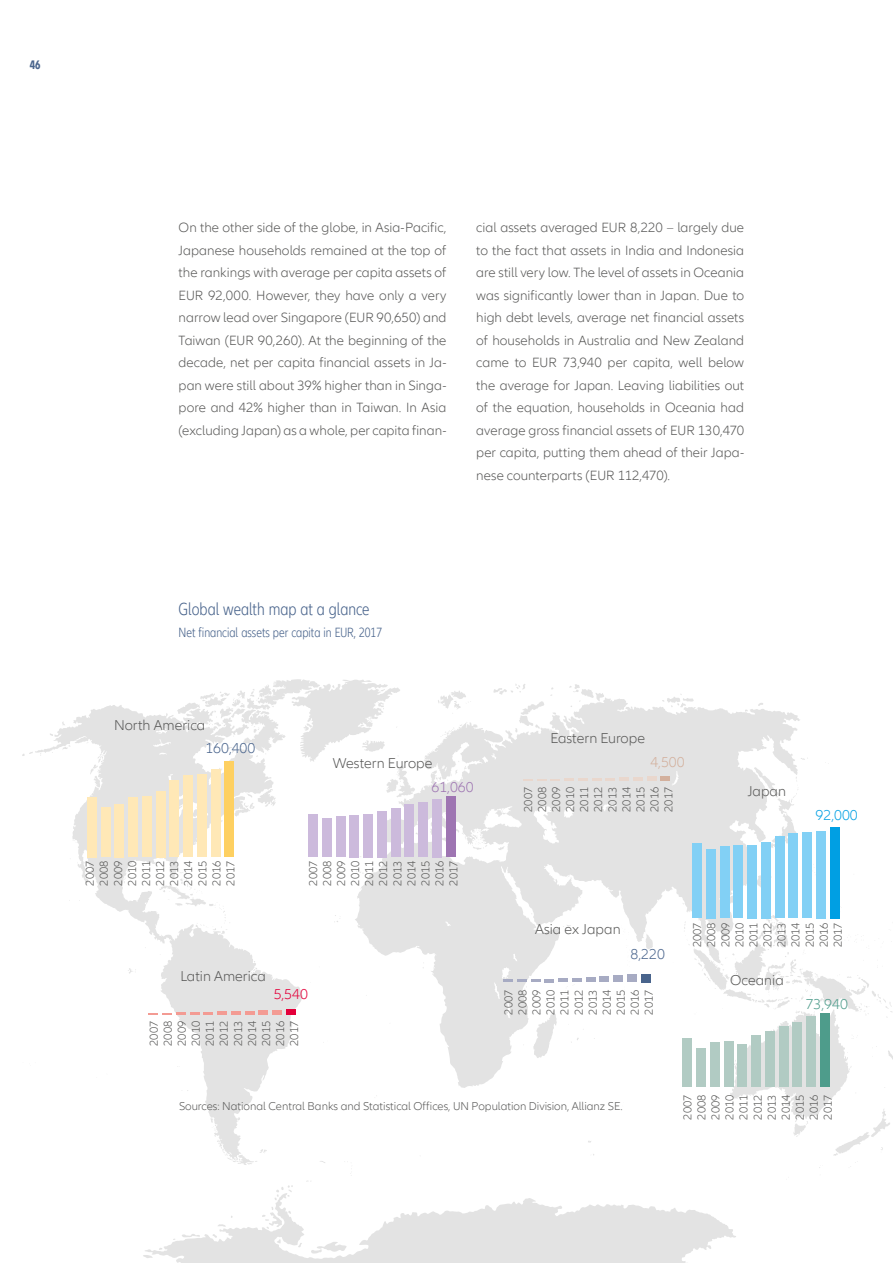
<style>
.page{position:relative;width:893px;height:1263px;background:#fff}
.page>*{position:absolute;margin:0;border:0;box-sizing:border-box;transform-origin:0 0}
.t1{font:300 condensed 18px "Allianz Neo";color:#49648c}
.t2{font:300 14.7px "Allianz Neo";color:#575756}
.t3{font:300 14.7px "Allianz Neo";color:#49648c}
.t4{font:300 14.7px "Allianz Neo";color:#9e75b2}
.t5{font:300 14.7px "Allianz Neo";color:#009fe3}
.t6{font:300 14.7px "Allianz Neo";color:#4e9c8b}
.t7{font:300 14.7px "Allianz Neo";color:#d3b09d}
.t8{font:300 14.7px "Allianz Neo";color:#e4003a}
.t9{font:300 13.8px/22.5px "Allianz Neo";color:#575756;text-align:justify}
.t10{font:300 condensed 13.8px "Allianz Neo";color:#49648c}
.t11{font:700 condensed 12.75px "Allianz Neo";color:#49648c}
.t12{font:300 11.7px/14.1px "Allianz Neo";color:#575756;text-align:justify}
</style>
<div class="page">
<svg style="left:23px;top:679px;width:870px;height:584px"></svg>
<div style="left:87px;top:797px;width:10px;height:60px;background:#ffe8b6"></div>
<div style="left:101px;top:808px;width:10px;height:49px;background:#ffe8b6"></div>
<div style="left:114px;top:804px;width:10px;height:53px;background:#ffe8b6"></div>
<div style="left:128px;top:797px;width:10px;height:60px;background:#ffe8b6"></div>
<div style="left:142px;top:797px;width:10px;height:60px;background:#ffe8b6"></div>
<div style="left:156px;top:791px;width:10px;height:66px;background:#ffe8b6"></div>
<div style="left:169px;top:780px;width:10px;height:77px;background:#ffe8b6"></div>
<div style="left:183px;top:775px;width:10px;height:82px;background:#ffe8b6"></div>
<div style="left:197px;top:774px;width:10px;height:83px;background:#ffe8b6"></div>
<div style="left:211px;top:769px;width:10px;height:88px;background:#ffe8b6"></div>
<div style="left:224px;top:762px;width:10px;height:95px;background:#fed061"></div>
<div style="left:308px;top:815px;width:10px;height:42px;background:#ccbadc"></div>
<div style="left:322px;top:819px;width:10px;height:38px;background:#ccbadc"></div>
<div style="left:336px;top:816px;width:9px;height:41px;background:#ccbadc"></div>
<div style="left:349px;top:815px;width:10px;height:42px;background:#ccbadc"></div>
<div style="left:363px;top:814px;width:10px;height:43px;background:#ccbadc"></div>
<div style="left:377px;top:811px;width:10px;height:46px;background:#ccbadc"></div>
<div style="left:391px;top:809px;width:9px;height:48px;background:#ccbadc"></div>
<div style="left:404px;top:804px;width:10px;height:53px;background:#ccbadc"></div>
<div style="left:418px;top:802px;width:10px;height:55px;background:#ccbadc"></div>
<div style="left:432px;top:799px;width:10px;height:58px;background:#ccbadc"></div>
<div style="left:446px;top:797px;width:9px;height:60px;background:#9e75b2"></div>
<svg style="left:523px;top:778px;width:106px;height:3px"></svg>
<hr style="left:633px;top:777px;width:10px;height:4px;background:#e9d7cd">
<hr style="left:647px;top:777px;width:10px;height:4px;background:#e9d7cd">
<div style="left:660px;top:776px;width:10px;height:5px;background:#d3b09d"></div>
<div style="left:692px;top:843px;width:10px;height:75px;background:#82d0f5"></div>
<div style="left:706px;top:849px;width:10px;height:69px;background:#82d0f5"></div>
<div style="left:720px;top:846px;width:10px;height:72px;background:#82d0f5"></div>
<div style="left:733px;top:845px;width:10px;height:73px;background:#82d0f5"></div>
<div style="left:747px;top:845px;width:10px;height:73px;background:#82d0f5"></div>
<div style="left:761px;top:842px;width:10px;height:76px;background:#82d0f5"></div>
<div style="left:775px;top:837px;width:10px;height:81px;background:#82d0f5"></div>
<div style="left:788px;top:834px;width:10px;height:84px;background:#82d0f5"></div>
<div style="left:802px;top:832px;width:10px;height:86px;background:#82d0f5"></div>
<div style="left:816px;top:831px;width:10px;height:87px;background:#82d0f5"></div>
<div style="left:830px;top:827px;width:10px;height:91px;background:#009fe3"></div>
<div style="left:682px;top:1039px;width:10px;height:48px;background:#b1cbc3"></div>
<div style="left:696px;top:1048px;width:10px;height:39px;background:#b1cbc3"></div>
<div style="left:710px;top:1042px;width:10px;height:45px;background:#b1cbc3"></div>
<div style="left:724px;top:1042px;width:9px;height:45px;background:#b1cbc3"></div>
<div style="left:737px;top:1044px;width:10px;height:43px;background:#b1cbc3"></div>
<div style="left:751px;top:1035px;width:10px;height:52px;background:#b1cbc3"></div>
<div style="left:765px;top:1032px;width:10px;height:55px;background:#b1cbc3"></div>
<div style="left:779px;top:1027px;width:9px;height:60px;background:#b1cbc3"></div>
<div style="left:792px;top:1023px;width:10px;height:64px;background:#b1cbc3"></div>
<div style="left:806px;top:1017px;width:10px;height:70px;background:#b1cbc3"></div>
<div style="left:820px;top:1013px;width:10px;height:74px;background:#4e9c8b"></div>
<svg style="left:503px;top:979px;width:65px;height:3px"></svg>
<hr style="left:572px;top:978px;width:10px;height:4px;background:#a7abc3">
<div style="left:586px;top:977px;width:10px;height:5px;background:#a7abc3"></div>
<div style="left:599px;top:976px;width:10px;height:6px;background:#a7abc3"></div>
<div style="left:613px;top:975px;width:10px;height:7px;background:#a7abc3"></div>
<div style="left:627px;top:975px;width:10px;height:7px;background:#a7abc3"></div>
<div style="left:641px;top:974px;width:10px;height:8px;background:#49648c"></div>
<svg style="left:149px;top:1010px;width:119px;height:4px"></svg>
<div style="left:272px;top:1009px;width:10px;height:5px;background:#f39b93"></div>
<div style="left:286px;top:1009px;width:10px;height:5px;background:#e4003a"></div>
<p class="t11" style="left:30px;top:58px;width:12px">46</p>
<p class="t9" style="left:179px;top:217px;width:269px">On the other side of the globe, in Asia-Pacific, Japanese households remained at the top of the rankings with average per capita assets of EUR 92,000. However, they have only a very narrow lead over Singapore (EUR 90,650) and Taiwan (EUR 90,260). At the beginning of the decade, net per capita financial assets in Ja&shy;pan were still about 39% higher than in Singa&shy;pore and 42% higher than in Taiwan. In Asia (excluding Japan) as a whole, per capita finan-</p>
<p class="t9" style="left:476px;top:217px;width:269px">cial assets averaged EUR 8,220 – largely due to the fact that assets in India and Indonesia are still very low. The level of assets in Oceania was significantly lower than in Japan. Due to high debt levels, average net financial assets of households in Australia and New Zealand came to EUR 73,940 per capita, well below the average for Japan. Leaving liabilities out of the equation, households in Oceania had average gross financial assets of EUR 130,470 per capita, putting them ahead of their Japa&shy;nese counterparts (EUR 112,470).</p>
<h1 class="t1" style="left:179px;top:599px;width:193px">Global wealth map at a glance</h1>
<p class="t10" style="left:179px;top:625px;width:205px">Net financial assets per capita in EUR, 2017</p>
<p class="t2" style="left:114px;top:717px;width:93px">North America</p>
<p class="t3" style="left:205px;top:740px;width:51px">160,400</p>
<p class="t12" style="left:83px;top:886px;width:27px;rotate:-90deg">2007<br>2008<br>2009<br>2010<br>2011<br>2012<br>2013<br>2014<br>2015<br>2016<br>2017</p>
<p class="t2" style="left:333px;top:755px;width:101px">Western Europe</p>
<p class="t4" style="left:431px;top:779px;width:44px">61,060</p>
<p class="t12" style="left:306px;top:886px;width:27px;rotate:-90deg">2007<br>2008<br>2009<br>2010<br>2011<br>2012<br>2013<br>2014<br>2015<br>2016<br>2017</p>
<p class="t2" style="left:181px;top:967px;width:87px">Latin America</p>
<p class="t8" style="left:274px;top:986px;width:36px">5,540</p>
<p class="t12" style="left:147px;top:1046px;width:27px;rotate:-90deg">2007<br>2008<br>2009<br>2010<br>2011<br>2012<br>2013<br>2014<br>2015<br>2016<br>2017</p>
<p class="t2" style="left:550px;top:729px;width:96px">Eastern Europe</p>
<p class="t7" style="left:650px;top:753px;width:36px">4,500</p>
<p class="t12" style="left:521px;top:812px;width:27px;rotate:-90deg">2007<br>2008<br>2009<br>2010<br>2011<br>2012<br>2013<br>2014<br>2015<br>2016<br>2017</p>
<p class="t2" style="left:748px;top:783px;width:40px">Japan</p>
<p class="t5" style="left:816px;top:807px;width:44px">92,000</p>
<p class="t2" style="left:535px;top:920px;width:87px">Asia ex Japan</p>
<p class="t3" style="left:631px;top:946px;width:36px">8,220</p>
<p class="t12" style="left:502px;top:1015px;width:27px;rotate:-90deg">2007<br>2008<br>2009<br>2010<br>2011<br>2012<br>2013<br>2014<br>2015<br>2016<br>2017</p>
<p class="t12" style="left:691px;top:947px;width:27px;rotate:-90deg">2007<br>2008<br>2009<br>2010<br>2011<br>2012<br>2013<br>2014<br>2015<br>2016<br>2017</p>
<p class="t2" style="left:730px;top:972px;width:55px">Oceania</p>
<p class="t6" style="left:806px;top:996px;width:44px">73,940</p>
<p class="t12" style="left:179px;top:1099px;width:445px">Sources: National Central Banks and Statistical Offices, UN Population Division, Allianz SE.</p>
<p class="t12" style="left:681px;top:1120px;width:27px;rotate:-90deg">2007<br>2008<br>2009<br>2010<br>2011<br>2012<br>2013<br>2014<br>2015<br>2016<br>2017</p>
</div>
